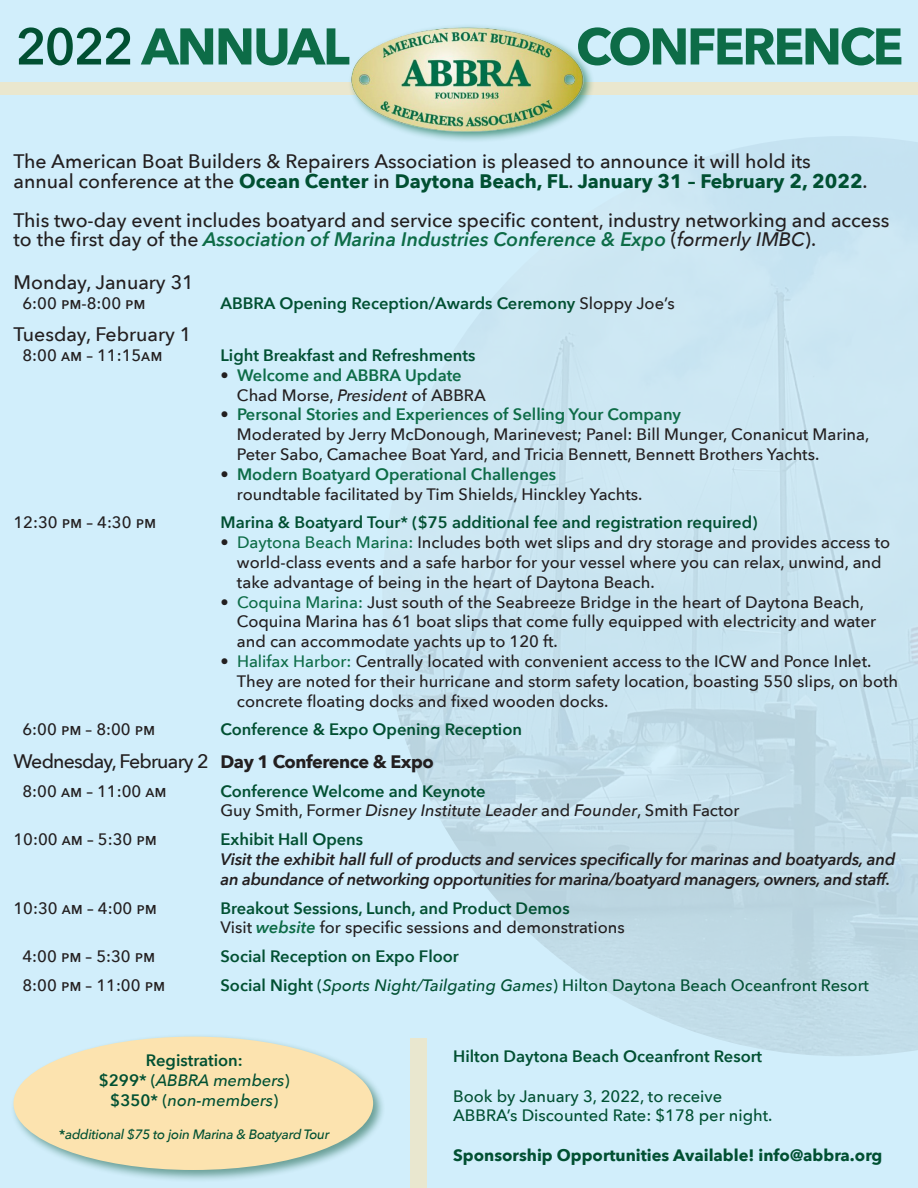
<style>
.page{position:relative;width:918px;height:1188px;background:#d1eefb}
.page>*{position:absolute;margin:0;border:0;box-sizing:border-box;transform-origin:0 0}
.t1{font:700 51px "Avenir Next";letter-spacing:-.05em;color:#0d6c47}
.t2{font:500 19.5px/19.5px "Avenir Next";color:#231f20}
.t3{font:500 19.5px "Avenir Next";letter-spacing:-.04em;color:#231f20}
.t4{font:500 16.5px/19.8px "Avenir Next";color:#231f20}
.t5{font:600 16.5px "Avenir Next";color:#015032}
.t6{font:italic 600 16.5px/19.8px "Avenir Next";letter-spacing:-.02em;color:#231f20}
.t7{font:500 16.5px/19.8px "Avenir Next";color:#015032}
.t8{font:600 16.5px/19.8px "Avenir Next";color:#0d6c47}
.t9{font:700 16.5px "Avenir Next";color:#015032}
.t10{font:italic 500 16.5px/19.8px "Avenir Next";color:#015032;text-align:center}
.t11{font:italic 500 13.5px "Avenir Next";letter-spacing:-.025em;color:#015032}
.s1{font-weight:600;color:#015032}
.s2{font-weight:700;color:#015032}
.s3{font-weight:600;font-style:italic;color:#0d6c47}
.s4{font-style:italic}
.s5{font-weight:500;color:#231f20}
.s6{font-weight:500;font-style:italic;color:#231f20}
.s7{font-weight:600;color:#0d6c47}
.s8{color:#0d6c47}
.s9{font-weight:700;font-size:18px}
.s10{font-style:normal;color:#015032}
.s11{font-weight:600}
.s12{font-weight:600;font-style:normal}
.s13{font-style:normal}
</style>
<div class="page">
<div style="left:11px;top:1033px;width:375px;height:150px;background:#015032;opacity:.5"></div>
<div style="left:14px;top:1037px;width:359px;height:133px;background:#fce3af;border-radius:50%"></div>
<div style="left:0;top:82px;width:918px;height:12px;background:#eae7ce"></div>
<img style="left:382px;top:136px;width:536px;height:920px">
<div style="left:348px;top:23px;width:247px;height:121px;background:#0d6c47;opacity:.66"></div>
<img style="left:344px;top:23px;width:247px;height:113px">
<div style="left:410px;top:1038px;width:16px;height:150px;background:#e9e7cf"></div>
<p class="t1" style="left:15px;top:2px;width:336px"><span class="s1">2022</span> ANNUAL</p>
<p class="t1" style="left:576px;top:2px;width:329px">CONFERENCE</p>
<p class="t2" style="left:14px;top:151px;width:856px">The American Boat Builders &amp; Repairers Association is pleased to announce it will hold its annual conference at the <span class="s2">Ocean Center</span> in <span class="s2">Daytona Beach, FL</span>. <span class="s2">January 31 – February 2, 2022</span>.</p>
<p class="t2" style="left:14px;top:209px;width:877px">This two-day event includes boatyard and service specific content, industry networking and access to the first day of the <span class="s3">Association of Marina Industries Conference &amp; Expo</span> (<span class="s4">formerly IMBC</span>).</p>
<p class="t2" style="left:14px;top:272px;width:182px">Monday, January 31</p>
<p class="t4" style="left:22px;top:293px;width:125px">6:00 pm-8:00 pm</p>
<p class="t5" style="left:220px;top:289px;width:456px">ABBRA Opening Reception/Awards Ceremony <span class="s5">Sloppy Joe’s</span></p>
<p class="t2" style="left:14px;top:324px;width:180px">Tuesday, February 1</p>
<p class="t4" style="left:22px;top:345px;width:142px">8:00 am – 11:15am</p>
<p class="t5" style="left:220px;top:341px;width:257px">Light Breakfast and Refreshments</p>
<p class="t8" style="left:237px;top:365px;width:250px;text-indent:-16px"><span class="s5">•</span> Welcome and ABBRA Update<br><span class="s5">Chad Morse,</span> <span class="s6">President</span> <span class="s5">of ABBRA</span></p>
<p class="t4" style="left:237px;top:404px;width:634px;text-indent:-16px">• <span class="s7">Personal Stories and Experiences of Selling Your Company<br></span>Moderated by Jerry McDonough, Marinevest; Panel: Bill Munger, Conanicut Marina,<br>Peter Sabo, Camachee Boat Yard, and Tricia Bennett, Bennett Brothers Yachts.</p>
<p class="t4" style="left:237px;top:464px;width:407px;text-indent:-16px">• <span class="s7">Modern Boatyard Operational Challenges </span>roundtable facilitated by Tim Shields, Hinckley Yachts.</p>
<p class="t4" style="left:14px;top:512px;width:144px">12:30 pm – 4:30 pm</p>
<p class="t5" style="left:220px;top:508px;width:539px">Marina &amp; Boatyard Tour* ($75 additional fee and registration required)</p>
<p class="t4" style="left:237px;top:532px;width:655px;text-indent:-16px">• <span class="s8">Daytona Beach Marina:</span> Includes both wet slips and dry storage and provides access to world-class events and a safe harbor for your vessel where you can relax, unwind, and take advantage of being in the heart of Daytona Beach.</p>
<p class="t4" style="left:237px;top:591px;width:641px;text-indent:-16px">• <span class="s8">Coquina Marina:</span> Just south of the Seabreeze Bridge in the heart of Daytona Beach,<br>Coquina Marina has 61 boat slips that come fully equipped with electricity and water and can accommodate yachts up to 120 ft.</p>
<p class="t4" style="left:237px;top:651px;width:663px;text-indent:-16px">• <span class="s8">Halifax Harbor:</span> Centrally located with convenient access to the ICW and Ponce Inlet.<br>They are noted for their hurricane and storm safety location, boasting 550 slips, on both concrete floating docks and fixed wooden docks.</p>
<p class="t4" style="left:22px;top:719px;width:134px">6:00 pm – 8:00 pm</p>
<p class="t5" style="left:220px;top:715px;width:303px">Conference &amp; Expo Opening Reception</p>
<p class="t3" style="left:14px;top:744px;width:422px">Wednesday, February 2 <span class="s9">Day 1 Conference &amp; Expo</span></p>
<p class="t4" style="left:22px;top:780px;width:146px">8:00 am – 11:00 am</p>
<p class="t4" style="left:220px;top:780px;width:521px"><span class="s1">Conference Welcome and Keynote<br></span>Guy Smith, Former <span class="s4">Disney Institute Leader</span> and <span class="s4">Founder</span>, Smith Factor</p>
<p class="t4" style="left:14px;top:829px;width:145px">10:00 am – 5:30 pm</p>
<p class="t6" style="left:220px;top:829px;width:676px"><span class="s10">Exhibit Hall Opens<br></span>Visit the exhibit hall full of products and services specifically for marinas and boatyards, and an abundance of networking opportunities for marina/boatyard managers, owners, and staff.</p>
<p class="t4" style="left:14px;top:897px;width:145px">10:30 am – 4:00 pm</p>
<p class="t4" style="left:220px;top:897px;width:406px"><span class="s1">Breakout Sessions, Lunch, and Product Demos<br></span>Visit <span class="s3">website</span> for specific sessions and demonstrations</p>
<p class="t4" style="left:22px;top:946px;width:134px">4:00 pm – 5:30 pm</p>
<p class="t5" style="left:220px;top:942px;width:240px">Social Reception on Expo Floor</p>
<p class="t4" style="left:22px;top:975px;width:144px">8:00 pm – 11:00 pm</p>
<p class="t7" style="left:220px;top:975px;width:650px"><span class="s11">Social Night</span> (<span class="s4">Sports Night/Tailgating Games</span>) Hilton Daytona Beach Oceanfront Resort</p>
<p class="t5" style="left:146px;top:1046px;width:98px">Registration:</p>
<p class="t10" style="left:99px;top:1070px;width:192px"><span class="s12">$299*</span> <span class="s13">(</span>ABBRA members<span class="s13">) </span><span class="s12">$350*</span> <span class="s13">(</span>non-members<span class="s13">)</span></p>
<p class="t11" style="left:59px;top:1123px;width:272px"><span class="s12">*</span>additional $75 to join Marina &amp; Boatyard Tour</p>
<p class="t5" style="left:453px;top:1042px;width:311px">Hilton Daytona Beach Oceanfront Resort</p>
<p class="t7" style="left:453px;top:1085px;width:321px">Book by January 3, 2022, to receive<br>ABBRA’s Discounted Rate: $178 per night.</p>
<p class="t9" style="left:453px;top:1141px;width:431px">Sponsorship Opportunities Available! info@abbra.org</p>
</div>
